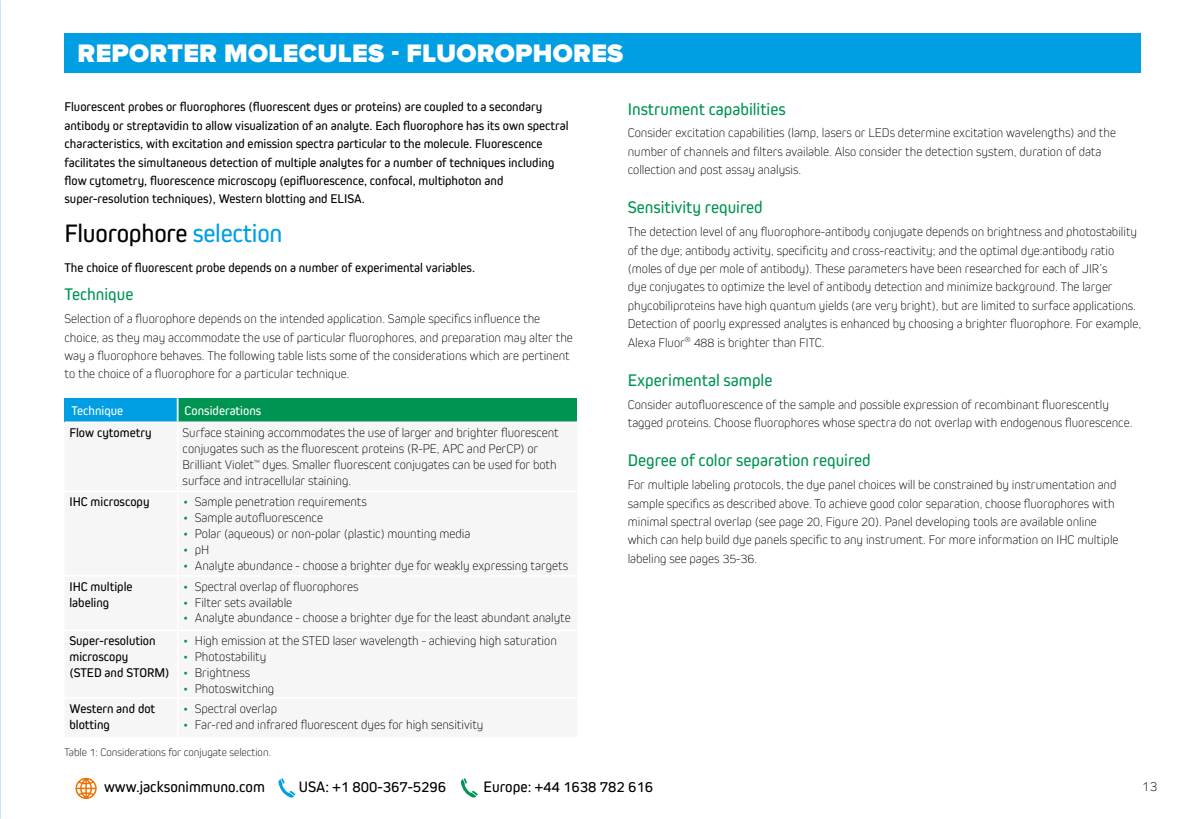
<style>
.page{position:relative;width:1191px;height:819px;background:#fff}
.page>*{position:absolute;margin:0;border:0;box-sizing:border-box;transform-origin:0 0}
.t1{font:900 26.25px "Proxima Nova";letter-spacing:.01em;color:#fff}
.t2{font:26.25px "Kiro";letter-spacing:-.01em;color:#000}
.t3{font:17.5px "Kiro";color:#009453}
.t4{font:15.75px "Kiro";color:#000}
.t5{font:200 14px "Kiro";color:#000}
.t6{font:200 13.12px/18.4px "Kiro";color:#000}
.t7{font:13.12px/18.4px "Kiro";color:#000}
.t8{font:13.12px "Kiro";color:#fff}
.t9{font:200 11.38px "Kiro";color:#000}
.s1{color:#009fe3}
.s2{color:#009453}
</style>
<div class="page">
<svg style="left:278px;top:778px;width:17px;height:20px"></svg>
<svg style="left:75px;top:777px;width:22px;height:22px"></svg>
<svg style="left:460px;top:778px;width:18px;height:20px"></svg>
<div style="left:64px;top:33px;width:1077px;height:40px;background:#009fe3"></div>
<div style="left:64px;top:398px;width:114px;height:24px;background:#009fe3"></div>
<div style="left:178px;top:398px;width:399px;height:24px;background:#009453"></div>
<svg style="left:177px;top:398px;width:1px;height:23px"></svg>
<hr style="left:64px;top:421px;width:114px;height:2px;background:#fff">
<hr style="left:178px;top:421px;width:399px;height:2px;background:#fff">
<h1 class="t1" style="left:78px;top:41px;width:547px">REPORTER MOLECULES - FLUOROPHORES</h1>
<p class="t7" style="left:64px;top:98px;width:506px">Fluorescent probes or fluorophores (fluorescent dyes or proteins) are coupled to a secondary antibody or streptavidin to allow visualization of an analyte. Each fluorophore has its own spectral characteristics, with excitation and emission spectra particular to the molecule. Fluorescence facilitates the simultaneous detection of multiple analytes for a number of techniques including flow cytometry, fluorescence microscopy (epifluorescence, confocal, multiphoton and super-resolution techniques), Western blotting and ELISA.</p>
<h1 class="t2" style="left:64px;top:218px;width:219px">Fluorophore <span class="s1">selection</span></h1>
<p class="t7" style="left:64px;top:258px;width:412px">The choice of fluorescent probe depends on a number of experimental variables.</p>
<h2 class="t3" style="left:64px;top:284px;width:70px">Technique</h2>
<p class="t6" style="left:64px;top:309px;width:510px">Selection of a fluorophore depends on the intended application. Sample specifics influence the choice, as they may accommodate the use of particular fluorophores, and preparation may alter the way a fluorophore behaves. The following table lists some of the considerations which are pertinent to the choice of a fluorophore for a particular technique.</p>
<p class="t8" style="left:71px;top:403px;width:53px">Technique</p>
<p class="t8" style="left:185px;top:403px;width:78px">Considerations</p>
<p class="t7" style="left:69px;top:423px;width:84px">Flow cytometry</p>
<p class="t6" style="left:183px;top:424px;width:378px;line-height:15.8px">Surface staining accommodates the use of larger and brighter fluorescent conjugates such as the fluorescent proteins (R-PE, APC and PerCP) or Brilliant Violet<sup>™</sup> dyes. Smaller fluorescent conjugates can be used for both surface and intracellular staining.</p>
<p class="t7" style="left:69px;top:492px;width:82px">IHC microscopy</p>
<p class="t6" style="left:183px;top:492px;width:186px"><span class="s2">•</span> Sample penetration requirements</p>
<p class="t6" style="left:183px;top:508px;width:142px"><span class="s2">•</span> Sample autofluorescence</p>
<p class="t6" style="left:183px;top:524px;width:289px"><span class="s2">•</span> Polar (aqueous) or non-polar (plastic) mounting media</p>
<p class="t6" style="left:183px;top:539px;width:28px"><span class="s2">•</span> pH</p>
<p class="t6" style="left:183px;top:555px;width:387px"><span class="s2">•</span> Analyte abundance - choose a brighter dye for weakly expressing targets</p>
<p class="t7" style="left:69px;top:578px;width:65px;line-height:15.8px">IHC multiple labeling</p>
<p class="t6" style="left:183px;top:576px;width:177px"><span class="s2">•</span> Spectral overlap of fluorophores</p>
<p class="t6" style="left:183px;top:592px;width:111px"><span class="s2">•</span> Filter sets available</p>
<p class="t6" style="left:183px;top:608px;width:390px"><span class="s2">•</span> Analyte abundance - choose a brighter dye for the least abundant analyte</p>
<p class="t7" style="left:69px;top:633px;width:102px;line-height:15.8px">Super-resolution microscopy<br>(STED and STORM)</p>
<p class="t6" style="left:183px;top:631px;width:376px"><span class="s2">•</span> High emission at the STED laser wavelength - achieving high saturation</p>
<p class="t6" style="left:183px;top:647px;width:85px"><span class="s2">•</span> Photostability</p>
<p class="t6" style="left:183px;top:663px;width:69px"><span class="s2">•</span> Brightness</p>
<p class="t6" style="left:183px;top:678px;width:93px"><span class="s2">•</span> Photoswitching</p>
<p class="t7" style="left:69px;top:700px;width:87px;line-height:15.8px">Western and dot blotting</p>
<p class="t6" style="left:183px;top:699px;width:96px"><span class="s2">•</span> Spectral overlap</p>
<p class="t6" style="left:183px;top:714px;width:302px"><span class="s2">•</span> Far-red and infrared fluorescent dyes for high sensitivity</p>
<p class="t9" style="left:64px;top:746px;width:208px">Table 1: Considerations for conjugate selection.</p>
<h2 class="t3" style="left:628px;top:98px;width:159px">Instrument capabilities</h2>
<p class="t6" style="left:628px;top:123px;width:490px">Consider excitation capabilities (lamp, lasers or LEDs determine excitation wavelengths) and the number of channels and filters available. Also consider the detection system, duration of data collection and post assay analysis.</p>
<h2 class="t3" style="left:628px;top:197px;width:137px">Sensitivity required</h2>
<p class="t6" style="left:628px;top:222px;width:515px">The detection level of any fluorophore-antibody conjugate depends on brightness and photostability of the dye; antibody activity, specificity and cross-reactivity; and the optimal dye:antibody ratio (moles of dye per mole of antibody). These parameters have been researched for each of JIR’s<br>dye conjugates to optimize the level of antibody detection and minimize background. The larger phycobiliproteins have high quantum yields (are very bright), but are limited to surface applications.<br>Detection of poorly expressed analytes is enhanced by choosing a brighter fluorophore. For example, Alexa Fluor<sup>®</sup> 488 is brighter than FITC.</p>
<h2 class="t3" style="left:628px;top:370px;width:146px">Experimental sample</h2>
<p class="t6" style="left:628px;top:394px;width:506px">Consider autofluorescence of the sample and possible expression of recombinant fluorescently tagged proteins. Choose fluorophores whose spectra do not overlap with endogenous fluorescence.</p>
<h2 class="t3" style="left:628px;top:450px;width:244px">Degree of color separation required</h2>
<p class="t6" style="left:628px;top:475px;width:492px">For multiple labeling protocols, the dye panel choices will be constrained by instrumentation and sample specifics as described above. To achieve good color separation, choose fluorophores with minimal spectral overlap (see page 20, Figure 20). Panel developing tools are available online which can help build dye panels specific to any instrument. For more information on IHC multiple labeling see pages 35-36.</p>
<p class="t4" style="left:104px;top:777px;width:162px">www.jacksonimmuno.com</p>
<p class="t4" style="left:299px;top:777px;width:149px">USA: +1 800-367-5296</p>
<p class="t4" style="left:483px;top:777px;width:171px">Europe: +44 1638 782 616</p>
<p class="t5" style="left:1141px;top:777px;width:17px">13</p>
</div>
